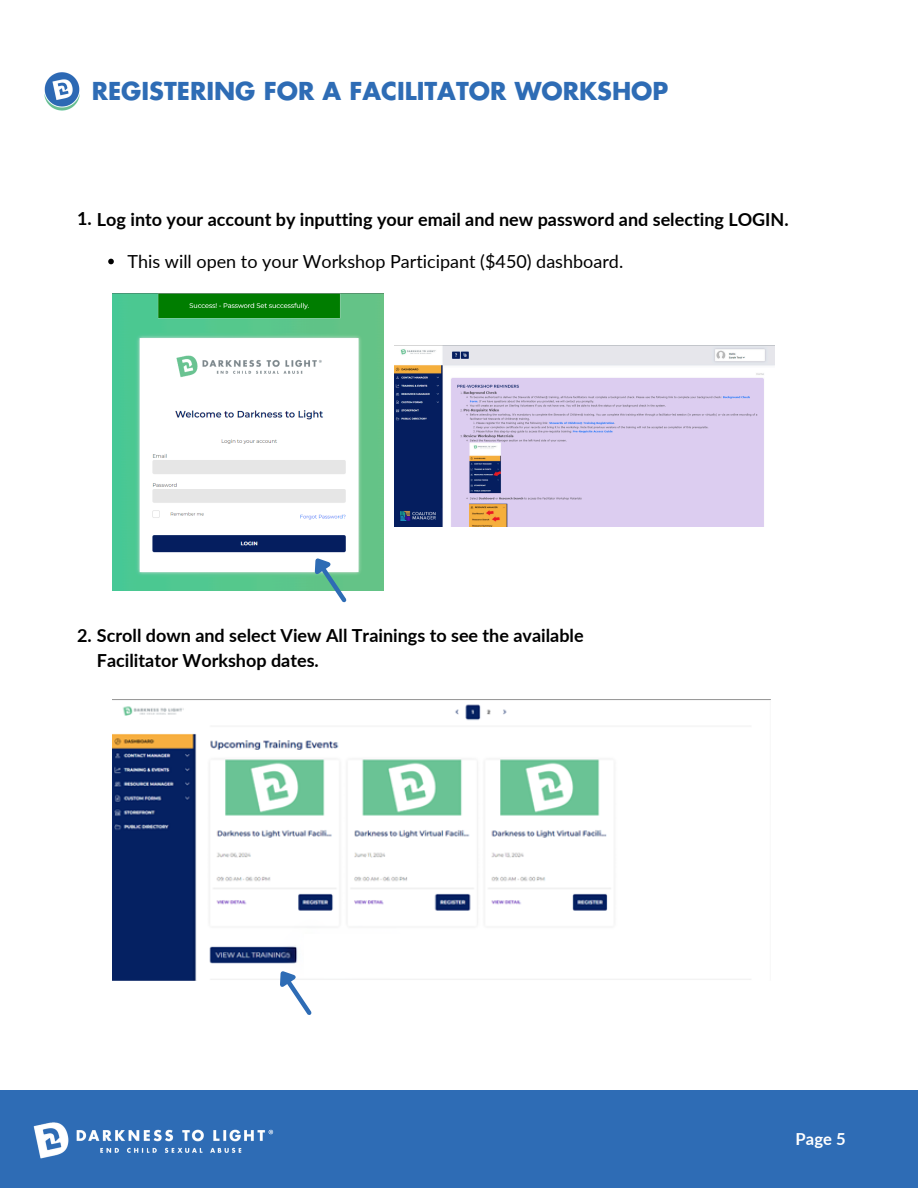
<style>
.page{position:relative;width:918px;height:1188px;background:#fff}
.page>*{position:absolute;margin:0;border:0;box-sizing:border-box;transform-origin:0 0}
.t1{font:700 24px "Futura Std";color:#2e6cb5}
.t2{font:700 18px/24.5px "Lato";color:#000}
.t3{font:18px "Lato";color:#000}
.t4{font:700 16.5px "Lato";color:#fff}
</style>
<div class="page">
<div style="left:0;top:1090px;width:918px;height:98px;background:#2e6cb5"></div>
<img style="left:33px;top:1122px;width:241px;height:37px">
<img style="left:45px;top:72px;width:35px;height:39px">
<img style="left:112px;top:294px;width:271px;height:297px">
<svg style="left:303px;top:546px;width:47px;height:57px"></svg>
<img style="left:395px;top:346px;width:379px;height:181px">
<img style="left:112px;top:699px;width:659px;height:282px">
<div style="left:304px;top:935px;width:182px;height:42px;background:#fff"></div>
<svg style="left:108px;top:259px;width:6px;height:5px"></svg>
<svg style="left:268px;top:958px;width:47px;height:57px"></svg>
<h2 class="t1" style="left:92px;top:80px;width:578px">REGISTERING FOR A FACILITATOR WORKSHOP</h2>
<p class="t2" style="left:77px;top:206px;width:713px">1. Log into your account by inputting your email and new password and selecting LOGIN.</p>
<h2 class="t3" style="left:128px;top:250px;width:497px">This will open to your Workshop Participant ($450) dashboard.</h2>
<h2 class="t2" style="left:97px;top:623px;width:488px;text-indent:-20px">2. Scroll down and select View All Trainings to see the available<br>Facilitator Workshop dates.</h2>
<p class="t4" style="left:796px;top:1129px;width:52px">Page 5</p>
</div>
